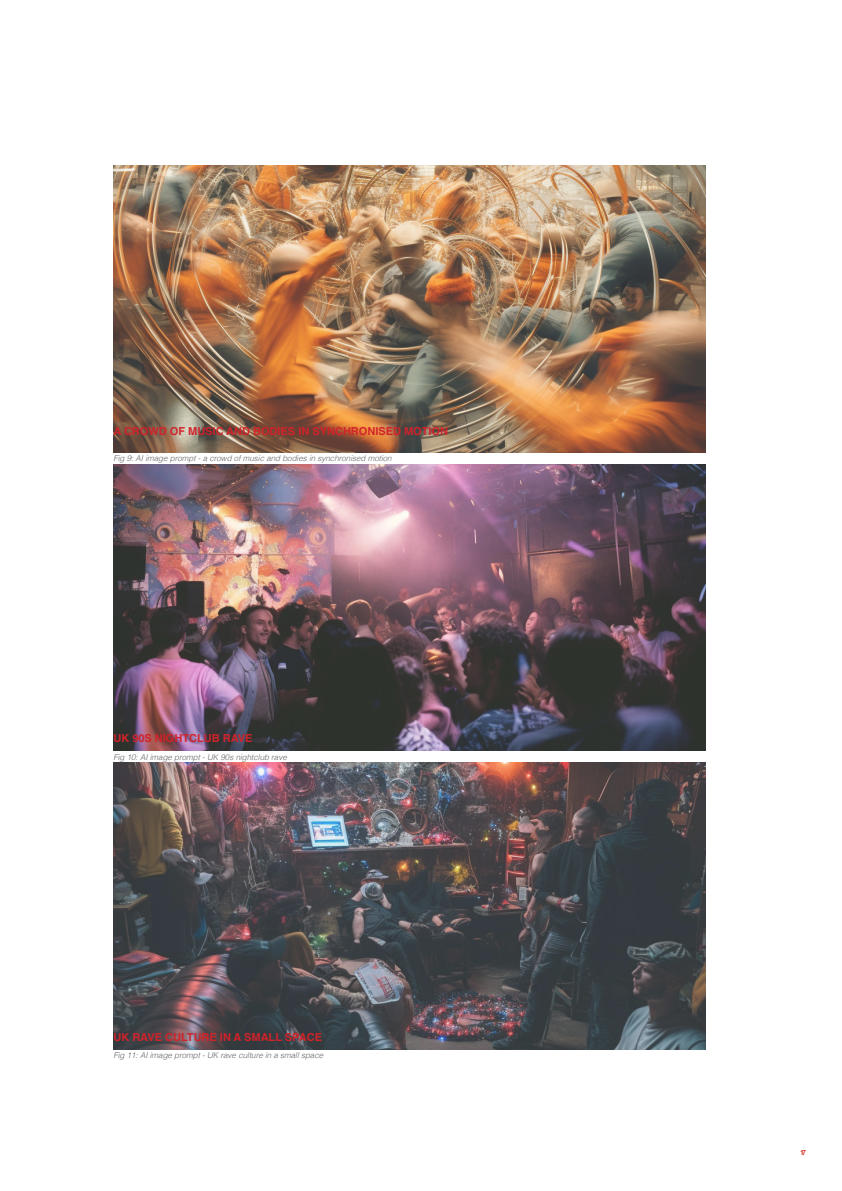
<style>
.page{position:relative;width:842px;height:1191px;background:#fff}
.page>*{position:absolute;margin:0;border:0;box-sizing:border-box;transform-origin:0 0}
.t1{font:700 11px "Helvetica";color:#d1232a}
.t2{font:italic 300 8px "Helvetica";color:#636366}
.t3{font:700 7px "Helvetica";color:#d53f33}
</style>
<div class="page">
<img style="left:113px;top:166px;width:593px;height:286px">
<img style="left:113px;top:464px;width:593px;height:286px">
<img style="left:113px;top:762px;width:593px;height:287px">
<p class="t1" style="left:113px;top:424px;width:336px">A CROWD OF MUSIC AND BODIES IN SYNCHRONISED MOTION</p>
<p class="t2" style="left:113px;top:451px;width:280px">Fig 9: AI image prompt - a crowd of music and bodies in synchronised motion</p>
<p class="t1" style="left:113px;top:731px;width:141px">UK 90S NIGHTCLUB RAVE</p>
<p class="t2" style="left:113px;top:750px;width:175px">Fig 10: AI image prompt - UK 90s nightclub rave</p>
<p class="t1" style="left:113px;top:1030px;width:210px">UK RAVE CULTURE IN A SMALL SPACE</p>
<p class="t2" style="left:113px;top:1048px;width:211px">Fig 11: AI image prompt - UK rave culture in a small space</p>
<p class="t3" style="left:800px;top:1148px;width:7px">17</p>
</div>
